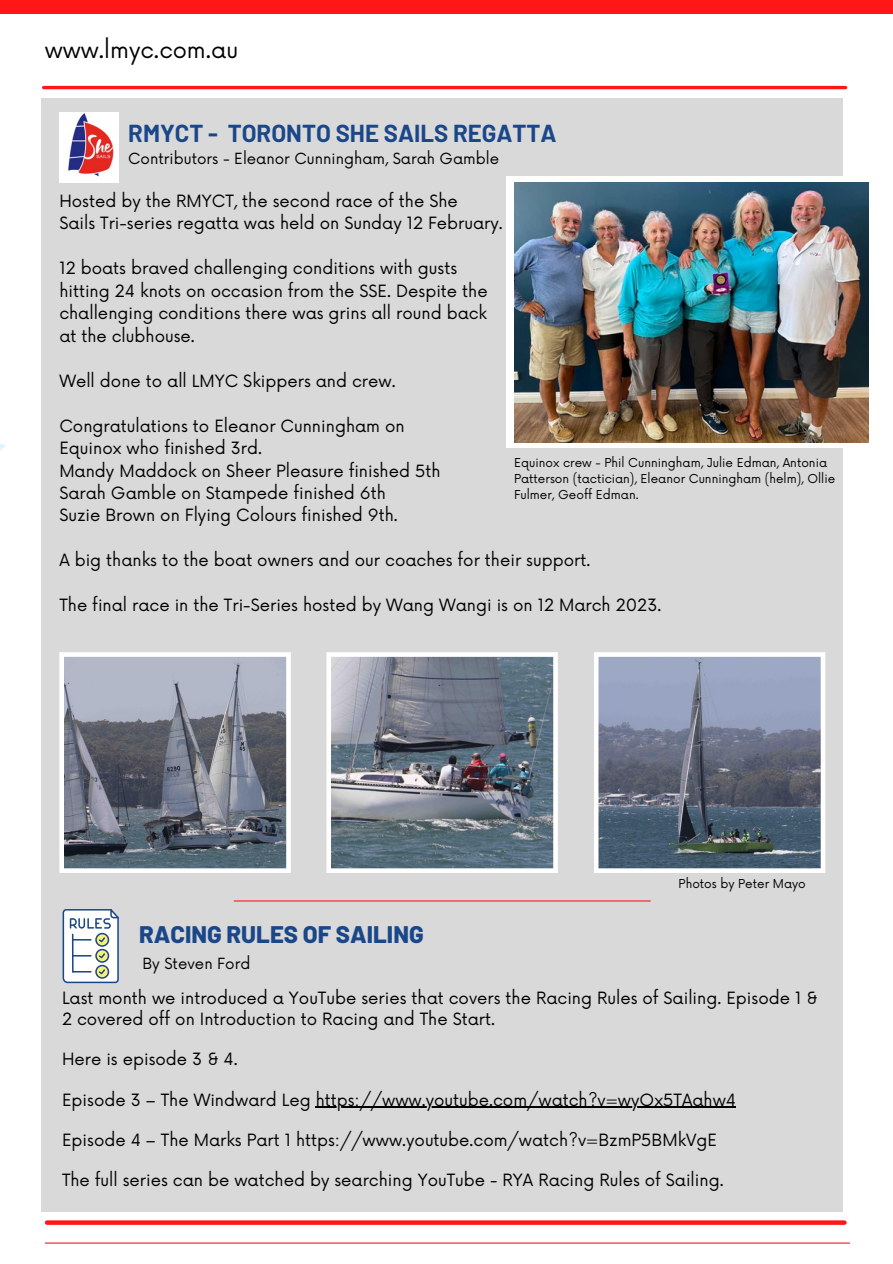
<style>
.page{position:relative;width:893px;height:1264px;background:#fff}
.page>*{position:absolute;margin:0;border:0;box-sizing:border-box;transform-origin:0 0}
.t1{font:700 24px "Barlow";color:#1a4789}
.t2{font:800 24px "Barlow";color:#1a4789}
.t3{font:22.5px "Now";color:#000}
.t4{font:16.5px/22.5px "Now";color:#000}
.t5{font:15px "Now";color:#000}
.t6{font:12px/16px "Now";color:#000}
</style>
<div class="page">
<div style="left:0;top:0;width:892px;height:14px;background:#ff1616"></div>
<hr style="left:44px;top:86px;width:801px;height:3px;background:#ff1616">
<svg style="left:47px;top:1220px;width:797px;height:4px;background:#ff2b2b"></svg>
<hr style="left:45px;top:1242px;width:804px;height:1px;background:#ff1616">
<div style="left:41px;top:98px;width:802px;height:1113px;background:#d9d9d9"></div>
<img style="left:59px;top:113px;width:60px;height:69px">
<img style="left:0;top:444px;width:6px;height:7px">
<div style="left:506px;top:176px;width:368px;height:272px;background:#fff"></div>
<img style="left:514px;top:183px;width:354px;height:260px">
<hr style="left:234px;top:900px;width:416px;height:1px;background:#ff1616">
<svg style="left:63px;top:909px;width:56px;height:74px;background:#cdd6dd"></svg>
<svg style="left:59px;top:652px;width:232px;height:221px;background:#858b96"></svg>
<hr style="left:315px;top:1106px;width:421px;height:1px;background:#000">
<svg style="left:326px;top:652px;width:232px;height:221px;background:#7d8691"></svg>
<svg style="left:594px;top:652px;width:231px;height:221px;background:#788295"></svg>
<h2 class="t3" style="left:45px;top:37px;width:195px">www.lmyc.com.au</h2>
<h1 class="t1" style="left:128px;top:118px;width:430px">RMYCT - TORONTO SHE SAILS REGATTA</h1>
<p class="t5" style="left:128px;top:150px;width:372px">Contributors - Eleanor Cunningham, Sarah Gamble</p>
<p class="t4" style="left:59px;top:190px;width:445px">Hosted by the RMYCT, the second race of the She<br>Sails Tri-series regatta was held on Sunday 12 February.</p>
<p class="t4" style="left:59px;top:258px;width:430px">12 boats braved challenging conditions with gusts hitting 24 knots on occasion from the SSE. Despite the challenging conditions there was grins all round back at the clubhouse.</p>
<p class="t4" style="left:59px;top:370px;width:338px">Well done to all LMYC Skippers and crew.</p>
<p class="t4" style="left:59px;top:415px;width:382px">Congratulations to Eleanor Cunningham on Equinox who finished 3rd.<br>Mandy Maddock on Sheer Pleasure finished 5th Sarah Gamble on Stampede finished 6th<br>Suzie Brown on Flying Colours finished 9th.</p>
<p class="t4" style="left:59px;top:550px;width:532px">A big thanks to the boat owners and our coaches for their support.</p>
<p class="t4" style="left:59px;top:595px;width:603px">The final race in the Tri-Series hosted by Wang Wangi is on 12 March 2023.</p>
<p class="t6" style="left:514px;top:455px;width:323px">Equinox crew - Phil Cunningham, Julie Edman, Antonia<br>Patterson (tactician), Eleanor Cunningham (helm), Ollie<br>Fulmer, Geoff Edman.</p>
<h1 class="t2" style="left:139px;top:919px;width:286px">RACING RULES OF SAILING</h1>
<p class="t5" style="left:142px;top:955px;width:109px">By Steven Ford</p>
<p class="t6" style="left:678px;top:876px;width:129px">Photos by Peter Mayo</p>
<p class="t4" style="left:62px;top:989px;width:757px;line-height:20.2px">Last month we introduced a YouTube series that covers the Racing Rules of Sailing. Episode 1 &amp;<br>2 covered off on Introduction to Racing and The Start.</p>
<p class="t4" style="left:62px;top:1048px;width:177px">Here is episode 3 &amp; 4.</p>
<p class="t4" style="left:62px;top:1089px;width:675px">Episode 3 – The Windward Leg https://www.youtube.com/watch?v=wyOx5TAahw4</p>
<p class="t4" style="left:62px;top:1129px;width:656px">Episode 4 – The Marks Part 1 https://www.youtube.com/watch?v=BzmP5BMkVgE</p>
<p class="t4" style="left:62px;top:1170px;width:663px">The full series can be watched by searching YouTube - RYA Racing Rules of Sailing.</p>
</div>
